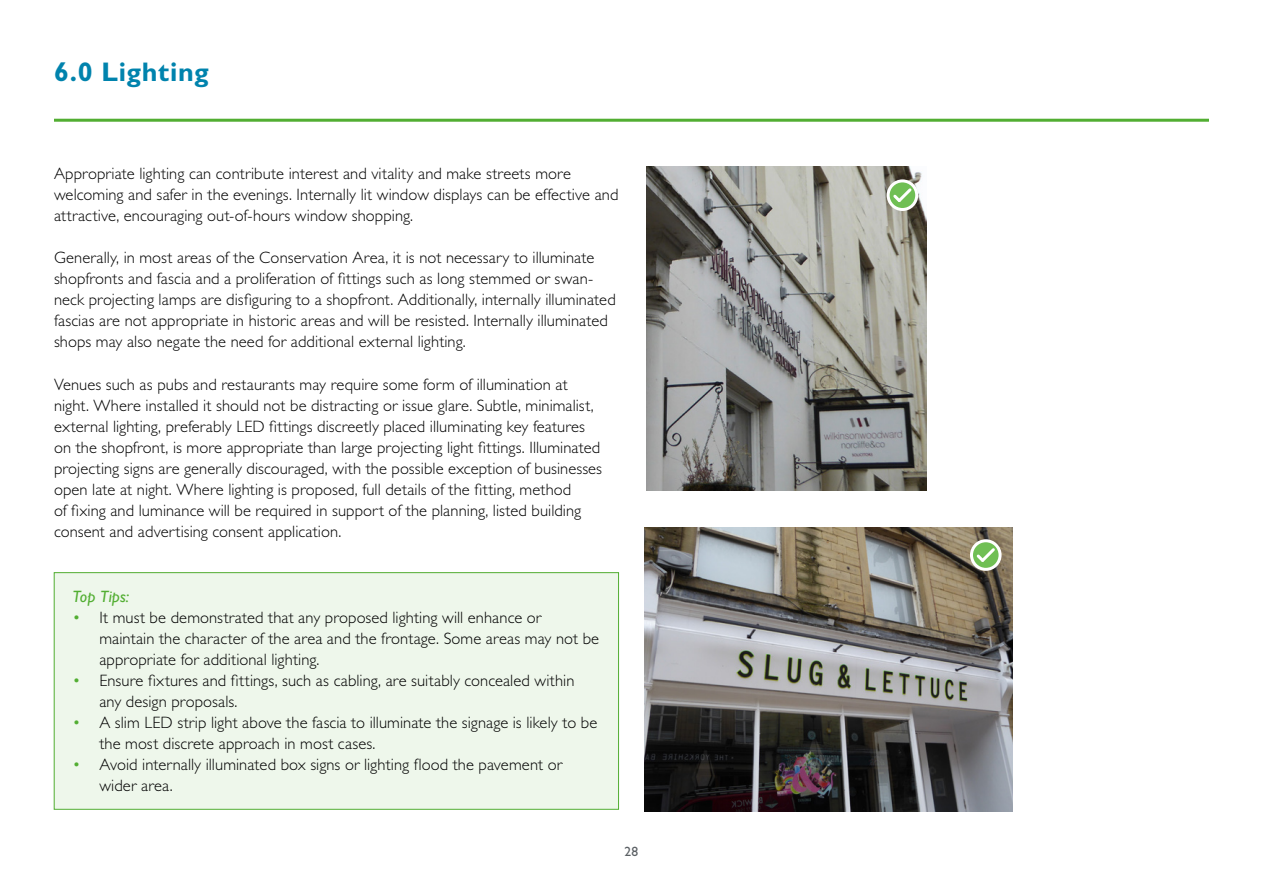
<style>
.page{position:relative;width:1263px;height:893px;background:#fff}
.page>*{position:absolute;margin:0;border:0;box-sizing:border-box;transform-origin:0 0}
.t1{font:700 27px "Gill Sans Std";letter-spacing:.025em;color:#0083ad}
.t2{font:300 16.5px/21px "Gill Sans Std";letter-spacing:.005em;color:#000}
.t3{font:italic 16.5px "Gill Sans Std";letter-spacing:.01em;color:#52ae32}
.t4{font:13.5px "Gill Sans Std";color:#5b6064}
.s1{color:#52ae32}
</style>
<div class="page">
<svg style="left:54px;top:793px;width:959px;height:18px"></svg>
<hr style="left:54px;top:119px;width:1155px;height:3px;background:#52ae32">
<img style="left:646px;top:166px;width:281px;height:324px">
<img style="left:644px;top:527px;width:368px;height:284px">
<svg style="left:888px;top:181px;width:29px;height:28px"></svg>
<div style="left:887px;top:179px;width:31px;height:32px;border:3px solid #fff;border-radius:50%"></div>
<svg style="left:891px;top:186px;width:23px;height:19px"></svg>
<svg style="left:971px;top:541px;width:29px;height:28px"></svg>
<div style="left:970px;top:539px;width:31px;height:32px;border:3px solid #fff;border-radius:50%"></div>
<svg style="left:974px;top:545px;width:23px;height:20px"></svg>
<div style="left:54px;top:573px;width:564px;height:236px;background:#eef7eb"></div>
<div style="left:54px;top:572px;width:565px;height:237px;border:1px solid #52ae32"></div>
<h1 class="t1" style="left:54px;top:56px;width:156px">6.0 Lighting</h1>
<p class="t2" style="left:54px;top:163px;width:566px">Appropriate lighting can contribute interest and vitality and make streets more welcoming and safer in the evenings. Internally lit window displays can be effective and attractive, encouraging out-of-hours window shopping.</p>
<p class="t2" style="left:54px;top:248px;width:563px">Generally, in most areas of the Conservation Area, it is not necessary to illuminate shopfronts and fascia and a proliferation of fittings such as long stemmed or swan&shy;neck projecting lamps are disfiguring to a shopfront. Additionally, internally illuminated fascias are not appropriate in historic areas and will be resisted. Internally illuminated shops may also negate the need for additional external lighting.</p>
<p class="t2" style="left:54px;top:374px;width:550px">Venues such as pubs and restaurants may require some form of illumination at night. Where installed it should not be distracting or issue glare. Subtle, minimalist, external lighting, preferably LED fittings discreetly placed illuminating key features on the shopfront, is more appropriate than large projecting light fittings. Illuminated projecting signs are generally discouraged, with the possible exception of businesses open late at night. Where lighting is proposed, full details of the fitting, method<br>of fixing and luminance will be required in support of the planning, listed building consent and advertising consent application.</p>
<p class="t3" style="left:72px;top:587px;width:58px">Top Tips:</p>
<p class="t2" style="left:99px;top:607px;width:501px;text-indent:-27px"><span class="s1">•</span> It must be demonstrated that any proposed lighting will enhance or maintain the character of the area and the frontage. Some areas may not be appropriate for additional lighting.</p>
<p class="t2" style="left:99px;top:670px;width:477px;text-indent:-27px"><span class="s1">•</span> Ensure fixtures and fittings, such as cabling, are suitably concealed within any design proposals.</p>
<p class="t2" style="left:99px;top:712px;width:499px;text-indent:-27px"><span class="s1">•</span> A slim LED strip light above the fascia to illuminate the signage is likely to be the most discrete approach in most cases.</p>
<p class="t2" style="left:99px;top:754px;width:464px;text-indent:-27px"><span class="s1">•</span> Avoid internally illuminated box signs or lighting flood the pavement or wider area.</p>
<p class="t4" style="left:625px;top:844px;width:15px">28</p>
</div>
